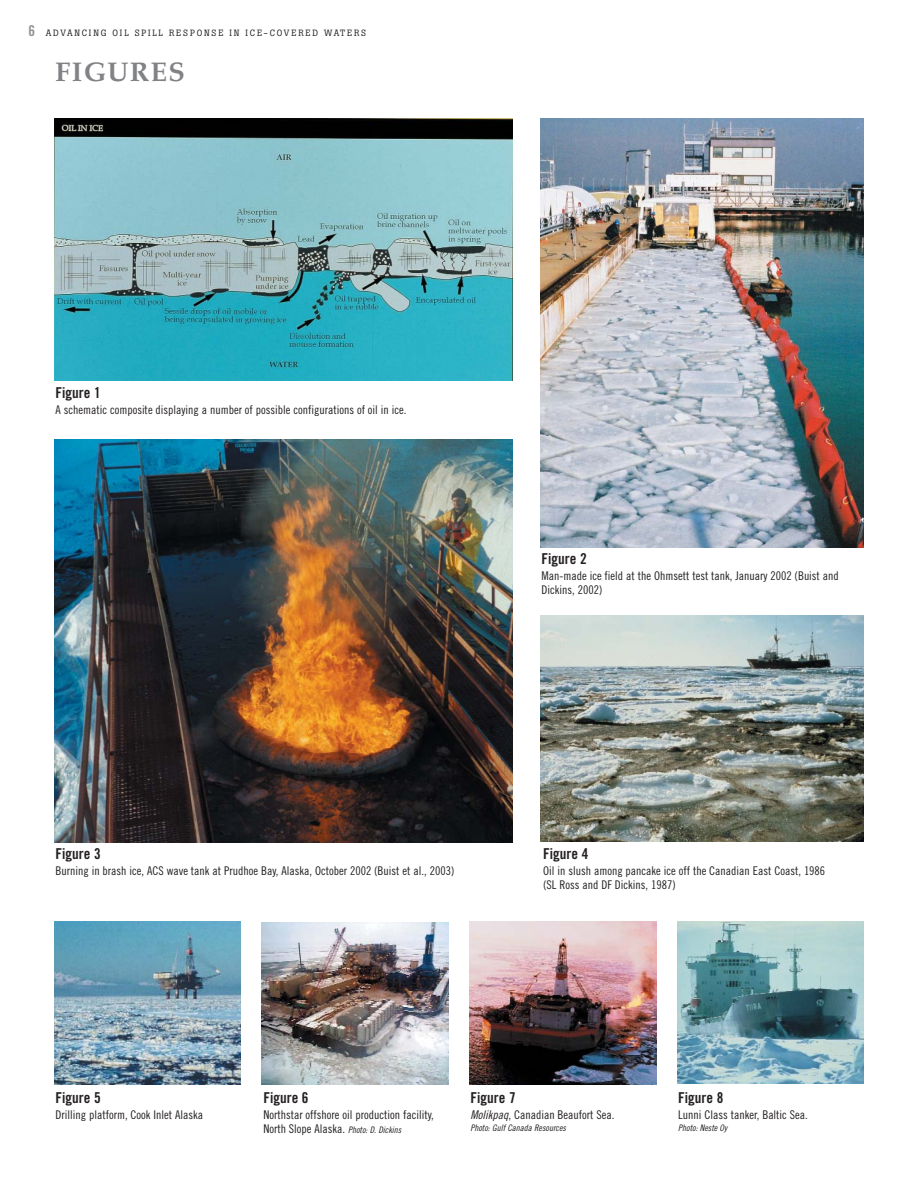
<style>
.page{position:relative;width:918px;height:1188px;background:#fff}
.page>*{position:absolute;margin:0;border:0;box-sizing:border-box;transform-origin:0 0}
.t1{font:700 27px "Palatino";letter-spacing:.05em;color:#808285}
.t2{font:15px "Trade Gothic Bold Cond Twenty";color:#231f20}
.t3{font:12px/14.4px "Trade Gothic Cond Eighteen";color:#231f20}
.t4{font:9px "Boton";letter-spacing:.195em;color:#231f20}
.t5{font:9px "Trade Gothic Cond Eighteen Obl";color:#231f20}
.s1{font-family:"Trade Gothic Bold Cond Twenty";font-size:15px;color:#939598}
.s2{font-family:"Trade Gothic Cond Eighteen Obl";font-size:9px}
.s3{font-family:"Trade Gothic Cond Eighteen Obl"}
</style>
<div class="page">
<img style="left:54px;top:118px;width:459px;height:262px">
<img style="left:54px;top:440px;width:459px;height:403px">
<img style="left:540px;top:118px;width:324px;height:429px">
<img style="left:540px;top:615px;width:324px;height:226px">
<img style="left:54px;top:922px;width:186px;height:163px">
<img style="left:262px;top:922px;width:186px;height:163px">
<img style="left:470px;top:922px;width:186px;height:163px">
<img style="left:678px;top:922px;width:186px;height:162px">
<p class="t4" style="left:28px;top:30px;width:339px"><span class="s1">6</span> ADVANCING OIL SPILL RESPONSE IN ICE-COVERED WATERS</p>
<h1 class="t1" style="left:56px;top:62px;width:131px">FIGURES</h1>
<p class="t2" style="left:56px;top:388px;width:47px">Figure 1</p>
<p class="t3" style="left:56px;top:404px;width:352px">A schematic composite displaying a number of possible configurations of oil in ice.</p>
<p class="t2" style="left:542px;top:553px;width:47px">Figure 2</p>
<p class="t3" style="left:542px;top:569px;width:299px">Man-made ice field at the Ohmsett test tank, January 2002 (Buist and<br>Dickins, 2002)</p>
<p class="t2" style="left:56px;top:849px;width:47px">Figure 3</p>
<p class="t3" style="left:56px;top:865px;width:400px">Burning in brash ice, ACS wave tank at Prudhoe Bay, Alaska, October 2002 (Buist et al., 2003)</p>
<p class="t2" style="left:543px;top:848px;width:47px">Figure 4</p>
<p class="t3" style="left:543px;top:864px;width:284px">Oil in slush among pancake ice off the Canadian East Coast, 1986 (SL Ross and DF Dickins, 1987)</p>
<p class="t2" style="left:56px;top:1092px;width:47px">Figure 5</p>
<p class="t3" style="left:56px;top:1108px;width:149px">Drilling platform, Cook Inlet Alaska</p>
<p class="t2" style="left:263px;top:1092px;width:47px">Figure 6</p>
<p class="t3" style="left:263px;top:1108px;width:172px">Northstar offshore oil production facility,<br>North Slope Alaska. <span class="s2">Photo: D. Dickins</span></p>
<p class="t2" style="left:471px;top:1092px;width:47px">Figure 7</p>
<p class="t3" style="left:471px;top:1108px;width:146px"><span class="s3">Molikpaq</span>, Canadian Beaufort Sea.</p>
<p class="t5" style="left:471px;top:1125px;width:97px">Photo: Gulf Canada Resources</p>
<p class="t2" style="left:678px;top:1092px;width:47px">Figure 8</p>
<p class="t3" style="left:678px;top:1108px;width:131px">Lunni Class tanker, Baltic Sea.</p>
<p class="t5" style="left:678px;top:1125px;width:50px">Photo: Neste Oy</p>
</div>
